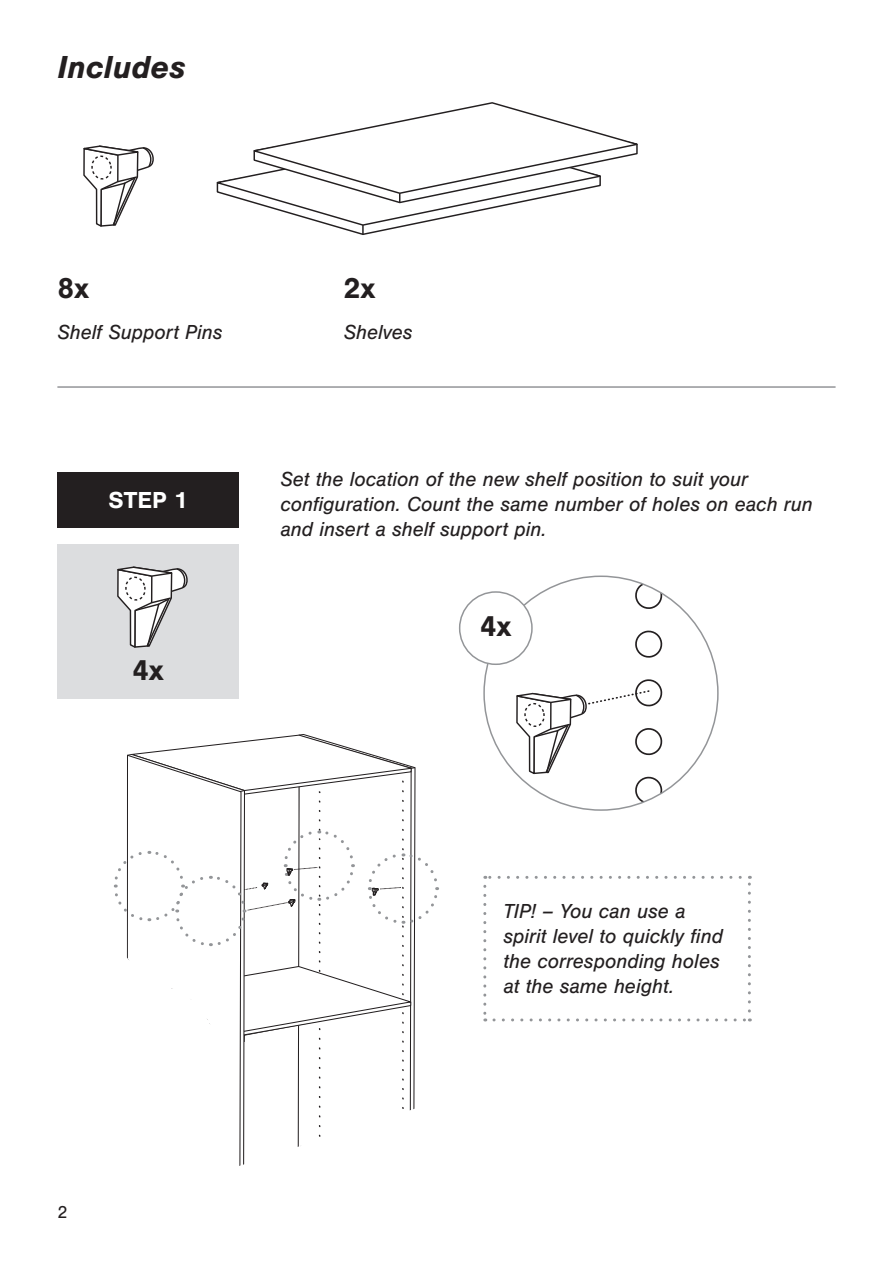
<style>
.page{position:relative;width:893px;height:1263px;background:#fff}
.page>*{position:absolute;margin:0;border:0;box-sizing:border-box;transform-origin:0 0}
.t1{font:italic 700 33px "Nimbus San";color:#231f20}
.t2{font:700 30px "Nimbus San";color:#231f20}
.t3{font:700 24px "Nimbus San";color:#fff}
.t4{font:italic 21px/25.2px "Nimbus San";color:#231f20}
.t5{font:18px "Nimbus San";color:#231f20}
</style>
<div class="page">
<hr style="left:57px;top:386px;width:779px;height:2px;background:#939598">
<svg style="left:515px;top:582px;width:149px;height:224px"></svg>
<div style="left:460px;top:592px;width:72px;height:72px;background:#fff;border-radius:50%"></div>
<div style="left:459px;top:591px;width:74px;height:74px;border:2px solid #939598;border-radius:50%"></div>
<svg style="left:216px;top:102px;width:422px;height:133px"></svg>
<svg style="left:83px;top:145px;width:71px;height:82px"></svg>
<div style="left:57px;top:472px;width:182px;height:56px;background:#231f20"></div>
<div style="left:57px;top:545px;width:182px;height:154px;background:#dcdddf"></div>
<svg style="left:117px;top:566px;width:71px;height:82px"></svg>
<svg style="left:297px;top:803px;width:115px;height:344px"></svg>
<svg style="left:127px;top:803px;width:115px;height:363px"></svg>
<svg style="left:127px;top:734px;width:289px;height:69px"></svg>
<svg style="left:114px;top:829px;width:325px;height:261px"></svg>
<svg style="left:483px;top:886px;width:3px;height:135px"></svg>
<svg style="left:494px;top:1018px;width:256px;height:3px"></svg>
<svg style="left:748px;top:876px;width:3px;height:135px"></svg>
<svg style="left:485px;top:876px;width:255px;height:3px"></svg>
<h1 class="t1" style="left:57px;top:48px;width:130px">Includes</h1>
<h2 class="t2" style="left:57px;top:271px;width:33px">8x</h2>
<h2 class="t2" style="left:344px;top:271px;width:33px">2x</h2>
<p class="t4" style="left:57px;top:319px;width:166px">Shelf Support Pins</p>
<p class="t4" style="left:344px;top:319px;width:70px">Shelves</p>
<p class="t3" style="left:108px;top:486px;width:81px">STEP 1</p>
<h2 class="t2" style="left:132px;top:653px;width:33px">4x</h2>
<p class="t5" style="left:57px;top:1202px;width:12px">2</p>
<p class="t4" style="left:280px;top:467px;width:534px">Set the location of the new shelf position to suit your configuration. Count the same number of holes on each run and insert a shelf support pin.</p>
<h2 class="t2" style="left:480px;top:609px;width:33px">4x</h2>
<p class="t4" style="left:503px;top:898px;width:221px">TIP! – You can use a spirit level to quickly find the corresponding holes at the same height.</p>
</div>
